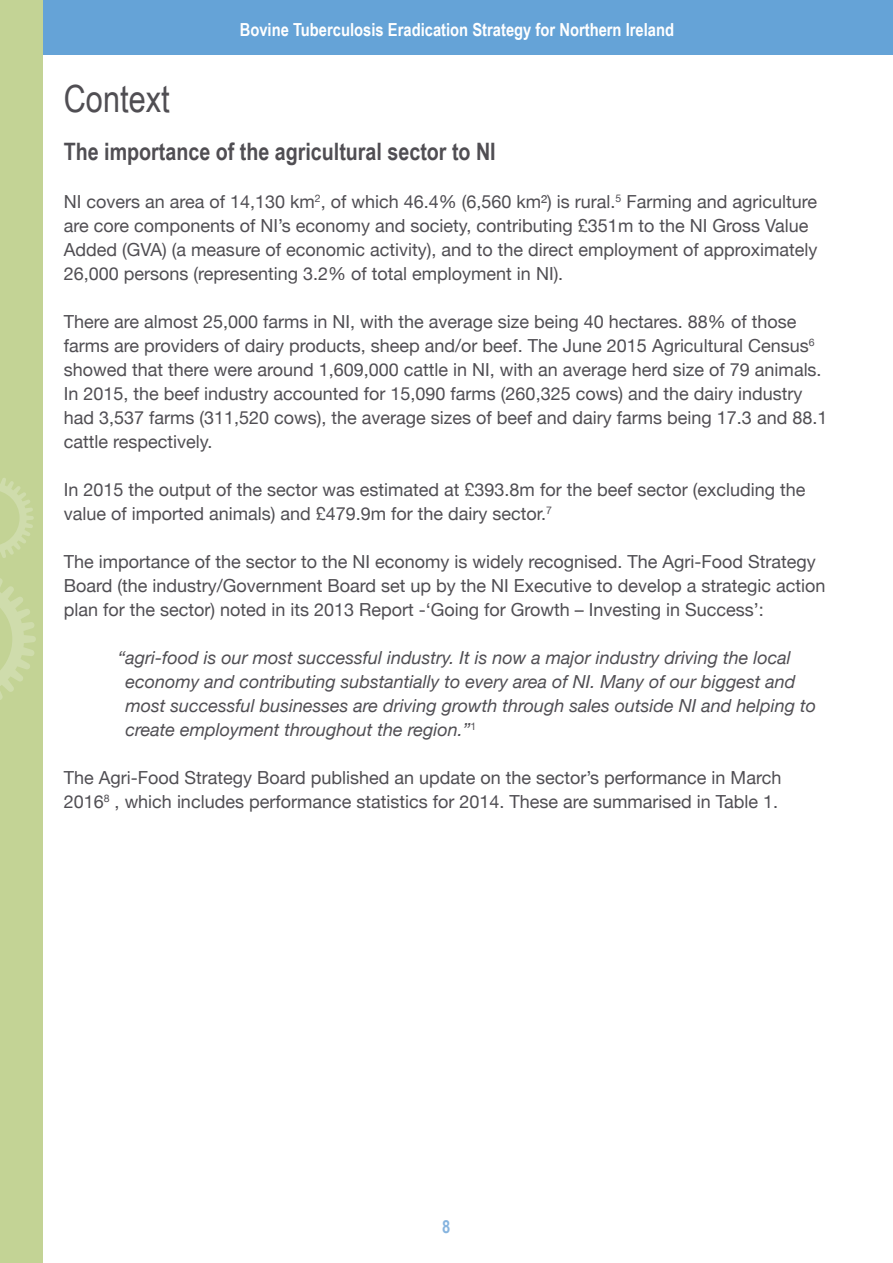
<style>
.page{position:relative;width:893px;height:1263px;background:#fff}
.page>*{position:absolute;margin:0;border:0;box-sizing:border-box;transform-origin:0 0}
.t1{font:37.5px "Arial Narrow";color:#504e53}
.t2{font:700 24px "Arial Narrow";color:#504e53}
.t3{font:18px/24px "Helvetica Neue";color:#504e53}
.t4{font:italic 18px/24px "Helvetica Neue";color:#504e53}
.t5{font:700 18px "Arial Narrow";color:#fff}
.t6{font:700 18px "Arial Narrow";color:#86b4df}
</style>
<div class="page">
<div style="left:0;top:0;width:893px;height:55px;background:#65a3d7"></div>
<div style="left:0;top:0;width:42px;height:1263px;background:#c3d395"></div>
<svg style="left:0;top:578px;width:36px;height:122px"></svg>
<svg style="left:0;top:478px;width:34px;height:80px"></svg>
<p class="t5" style="left:240px;top:16px;width:436px">Bovine Tuberculosis Eradication Strategy for Northern Ireland</p>
<h1 class="t1" style="left:64px;top:71px;width:107px">Context</h1>
<h2 class="t2" style="left:64px;top:133px;width:433px">The importance of the agricultural sector to NI</h2>
<p class="t3" style="left:64px;top:189px;width:755px">NI covers an area of 14,130 km<sup>2</sup>, of which 46.4% (6,560 km²) is rural.<sup>5</sup> Farming and agriculture are core components of NI’s economy and society, contributing £351m to the NI Gross Value Added (GVA) (a measure of economic activity), and to the direct employment of approximately 26,000 persons (representing 3.2% of total employment in NI).</p>
<p class="t3" style="left:64px;top:309px;width:765px">There are almost 25,000 farms in NI, with the average size being 40 hectares. 88% of those farms are providers of dairy products, sheep and/or beef. The June 2015 Agricultural Census<sup>6 </sup>showed that there were around 1,609,000 cattle in NI, with an average herd size of 79 animals.<br>In 2015, the beef industry accounted for 15,090 farms (260,325 cows) and the dairy industry had 3,537 farms (311,520 cows), the average sizes of beef and dairy farms being 17.3 and 88.1 cattle respectively.</p>
<p class="t3" style="left:64px;top:477px;width:743px">In 2015 the output of the sector was estimated at £393.8m for the beef sector (excluding the value of imported animals) and £479.9m for the dairy sector.<sup>7</sup></p>
<p class="t3" style="left:64px;top:549px;width:763px">The importance of the sector to the NI economy is widely recognised. The Agri-Food Strategy<br>Board (the industry/Government Board set up by the NI Executive to develop a strategic action plan for the sector) noted in its 2013 Report -‘Going for Growth – Investing in Success’:</p>
<p class="t4" style="left:125px;top:645px;width:692px;text-indent:-8px">“agri-food is our most successful industry. It is now a major industry driving the local economy and contributing substantially to every area of NI. Many of our biggest and most successful businesses are driving growth through sales outside NI and helping to create employment throughout the region.”<sup>1</sup></p>
<p class="t3" style="left:64px;top:765px;width:719px">The Agri-Food Strategy Board published an update on the sector’s performance in March<br>2016<sup>8</sup> , which includes performance statistics for 2014. These are summarised in Table 1.</p>
<p class="t6" style="left:442px;top:1213px;width:10px">8</p>
</div>
